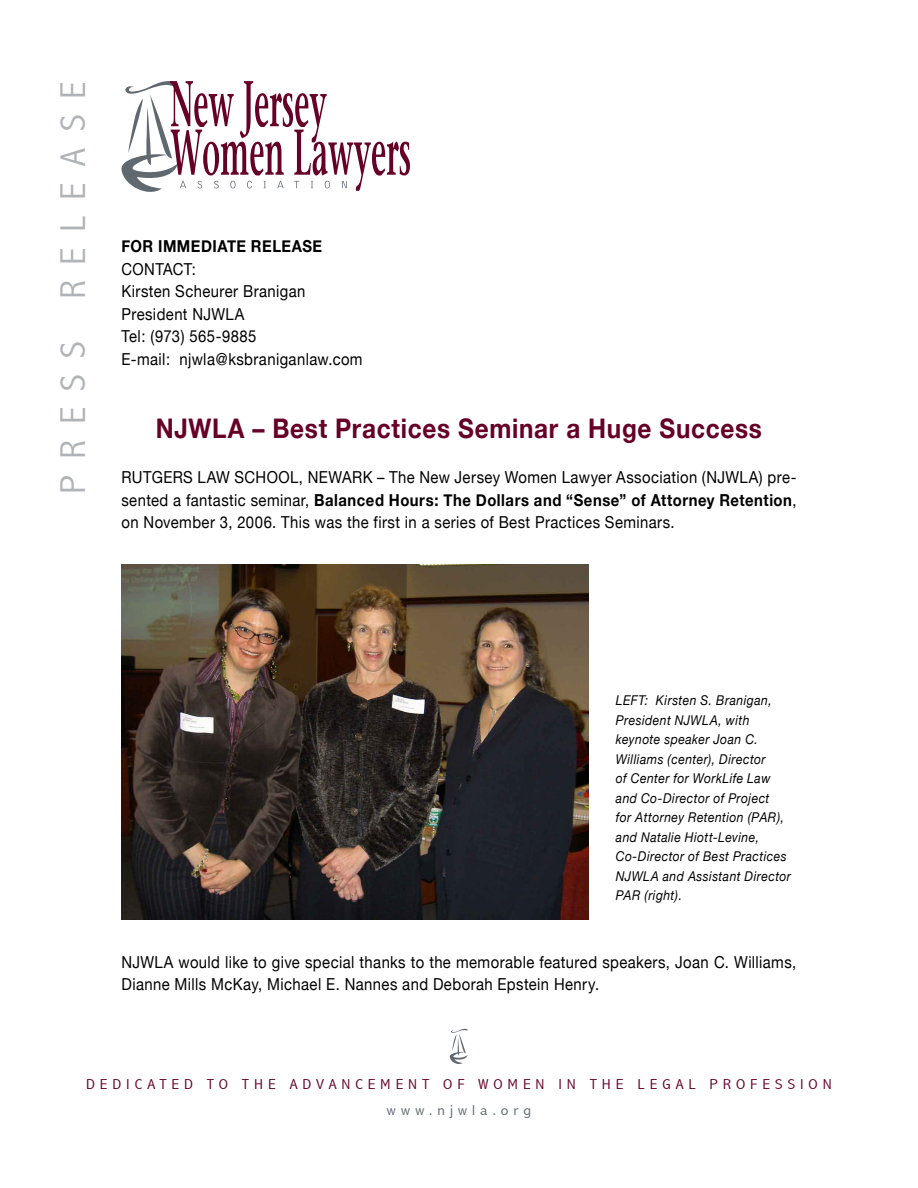
<style>
.page{position:relative;width:918px;height:1188px;background:#fff}
.page>*{position:absolute;margin:0;border:0;box-sizing:border-box;transform-origin:0 0}
.t1{font:300 condensed 36px "Abadi";letter-spacing:.395em;color:#b0b3b7;scale:1.12 1}
.t2{font:700 27px "Helvetica Neue";letter-spacing:.03em;color:#660027;scale:.9 1}
.t3{font:16.5px/22.5px "Helvetica Neue";letter-spacing:.025em;color:#000;scale:.9 1}
.t4{font:700 16.5px "Helvetica Neue";letter-spacing:.03em;color:#000;scale:.9 1}
.t5{font:300 condensed 14.4px "Abadi";letter-spacing:.275em;color:#660027;scale:1.25 1}
.t6{font:300 condensed 14.4px "Abadi";letter-spacing:.28em;color:#606870;scale:1.25 1}
.t7{font:italic 13.5px/19.5px "Helvetica Neue";letter-spacing:.035em;color:#000;scale:.9 1}
.s1{font-weight:700}
</style>
<div class="page">
<svg style="left:122px;top:81px;width:288px;height:111px"></svg>
<svg style="left:449px;top:1029px;width:19px;height:35px"></svg>
<img style="left:122px;top:564px;width:466px;height:356px">
<h1 class="t1" style="left:52px;top:494px;width:370px;rotate:-90deg">PRESS RELEASE</h1>
<p class="t4" style="left:122px;top:236px;width:225px">FOR IMMEDIATE RELEASE</p>
<p class="t3" style="left:122px;top:257px;width:269px">CONTACT:<br>Kirsten Scheurer Branigan<br>President NJWLA<br>Tel: (973) 565-9885<br>E-mail: njwla@ksbraniganlaw.com</p>
<h2 class="t2" style="left:156px;top:412px;width:675px">NJWLA – Best Practices Seminar a Huge Success</h2>
<p class="t3" style="left:122px;top:466px;width:752px;text-align:justify">RUTGERS LAW SCHOOL, NEWARK – The New Jersey Women Lawyer Association (NJWLA) pre&shy;sented a fantastic seminar, <span class="s1">Balanced Hours: The Dollars and “Sense” of Attorney Retention</span>, on November 3, 2006. This was the first in a series of Best Practices Seminars.</p>
<p class="t7" style="left:616px;top:691px;width:196px">LEFT: Kirsten S. Branigan,<br>President NJWLA, with keynote speaker Joan C.<br>Williams (center), Director<br>of Center for WorkLife Law and Co-Director of Project<br>for Attorney Retention (PAR), and Natalie Hiott-Levine,<br>Co-Director of Best Practices<br>NJWLA and Assistant Director<br>PAR (right).</p>
<p class="t3" style="left:122px;top:950px;width:751px">NJWLA would like to give special thanks to the memorable featured speakers, Joan C. Williams,<br>Dianne Mills McKay, Michael E. Nannes and Deborah Epstein Henry.</p>
<p class="t5" style="left:86px;top:1076px;width:598px">DEDICATED TO THE ADVANCEMENT OF WOMEN IN THE LEGAL PROFESSION</p>
<p class="t6" style="left:387px;top:1102px;width:117px">www.njwla.org</p>
</div>
